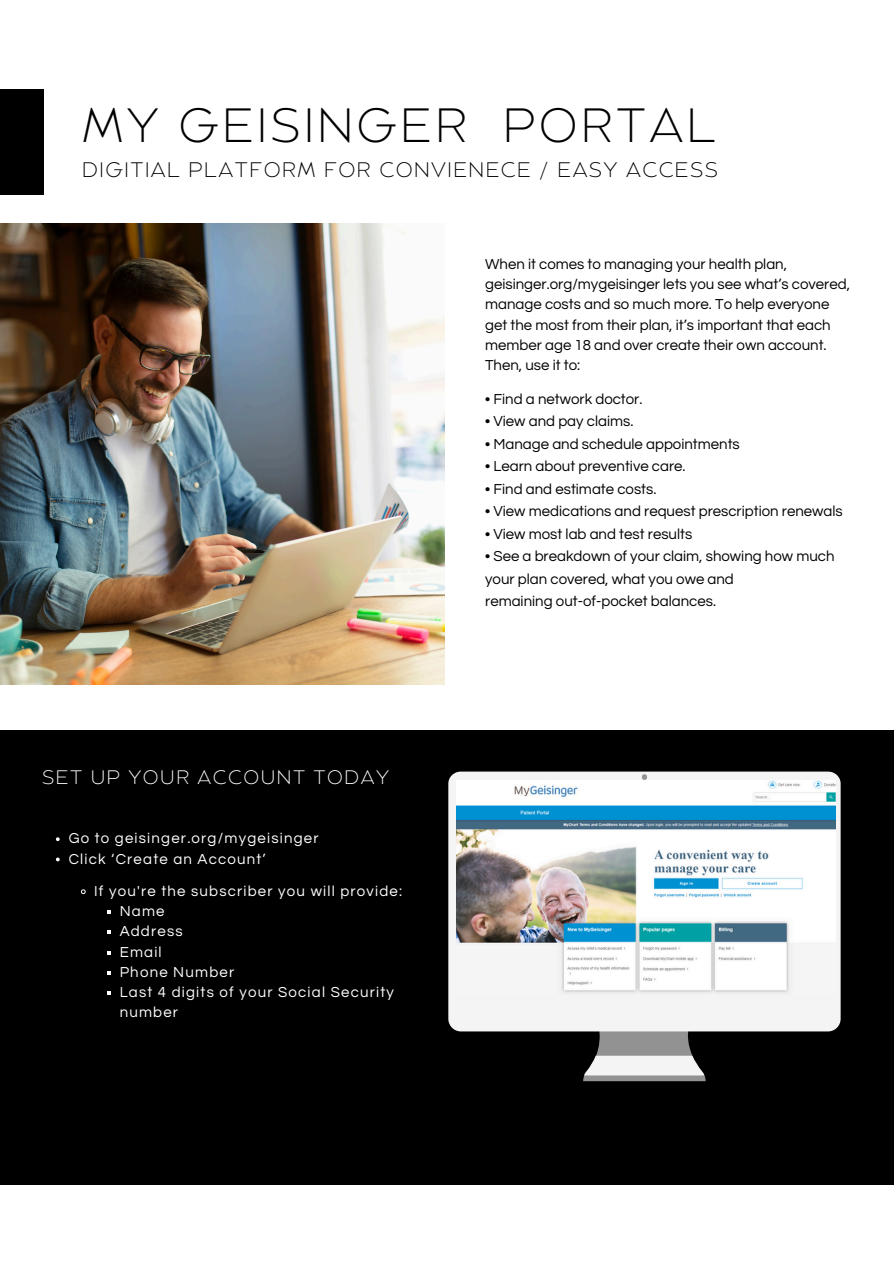
<style>
.page{position:relative;width:894px;height:1264px;background:#fff}
.page>*{position:absolute;margin:0;border:0;box-sizing:border-box;transform-origin:0 0}
.t1{font:200 48px "Balgin";letter-spacing:.07em;color:#000}
.t2{font:200 21px "Balgin";letter-spacing:.07em;color:#000}
.t3{font:200 19.5px "Balgin";letter-spacing:.08em;color:#fff}
.t4{font:15px/20.2px "Questrial";color:#000}
.t5{font:15px/20.2px "Questrial";letter-spacing:.08em;color:#fff}
</style>
<div class="page">
<img style="left:0;top:223px;width:444px;height:462px">
<div style="left:0;top:89px;width:43px;height:106px;background:#000"></div>
<div style="left:0;top:730px;width:893px;height:455px;background:#000"></div>
<svg style="left:583px;top:1031px;width:122px;height:50px"></svg>
<div style="left:448px;top:771px;width:392px;height:260px;background:#f4f4f4"></div>
<svg style="left:641px;top:774px;width:6px;height:5px"></svg>
<img style="left:457px;top:780px;width:378px;height:214px">
<svg style="left:56px;top:837px;width:4px;height:4px"></svg>
<svg style="left:56px;top:857px;width:4px;height:4px"></svg>
<svg style="left:81px;top:889px;width:5px;height:5px"></svg>
<svg style="left:107px;top:910px;width:4px;height:3px"></svg>
<svg style="left:107px;top:930px;width:4px;height:4px"></svg>
<svg style="left:107px;top:951px;width:4px;height:3px"></svg>
<svg style="left:107px;top:971px;width:4px;height:3px"></svg>
<svg style="left:107px;top:991px;width:4px;height:3px"></svg>
<h2 class="t1" style="left:82px;top:106px;width:635px">MY GEISINGER PORTAL</h2>
<p class="t2" style="left:82px;top:161px;width:637px">DIGITIAL PLATFORM FOR CONVIENECE / EASY ACCESS</p>
<p class="t3" style="left:42px;top:769px;width:348px">SET UP YOUR ACCOUNT TODAY</p>
<p class="t5" style="left:69px;top:828px;width:251px">Go to geisinger.org/mygeisinger</p>
<h2 class="t5" style="left:69px;top:848px;width:198px">Click ‘Create an Account’</h2>
<p class="t5" style="left:94px;top:881px;width:309px">If you're the subscriber you will provide:</p>
<p class="t5" style="left:120px;top:901px;width:46px">Name</p>
<p class="t5" style="left:120px;top:921px;width:64px">Address</p>
<p class="t5" style="left:120px;top:941px;width:43px">Email</p>
<p class="t5" style="left:120px;top:962px;width:116px">Phone Number</p>
<p class="t5" style="left:120px;top:982px;width:275px">Last 4 digits of your Social Security number</p>
<p class="t4" style="left:485px;top:254px;width:366px">When it comes to managing your health plan, geisinger.org/mygeisinger lets you see what’s covered, manage costs and so much more. To help everyone get the most from their plan, it’s important that each member age 18 and over create their own account.</p>
<p class="t4" style="left:485px;top:355px;width:97px">Then, use it to:</p>
<p class="t4" style="left:485px;top:389px;width:159px">• Find a network doctor.</p>
<p class="t4" style="left:485px;top:411px;width:150px">• View and pay claims.</p>
<p class="t4" style="left:485px;top:434px;width:256px">• Manage and schedule appointments</p>
<p class="t4" style="left:485px;top:456px;width:202px">• Learn about preventive care.</p>
<p class="t4" style="left:485px;top:479px;width:173px">• Find and estimate costs.</p>
<p class="t4" style="left:485px;top:501px;width:359px">• View medications and request prescription renewals</p>
<p class="t4" style="left:485px;top:524px;width:208px">• View most lab and test results</p>
<p class="t4" style="left:485px;top:545px;width:351px;line-height:22.5px">• See a breakdown of your claim, showing how much your plan covered, what you owe and</p>
<p class="t4" style="left:485px;top:591px;width:232px">remaining out-of-pocket balances.</p>
</div>
